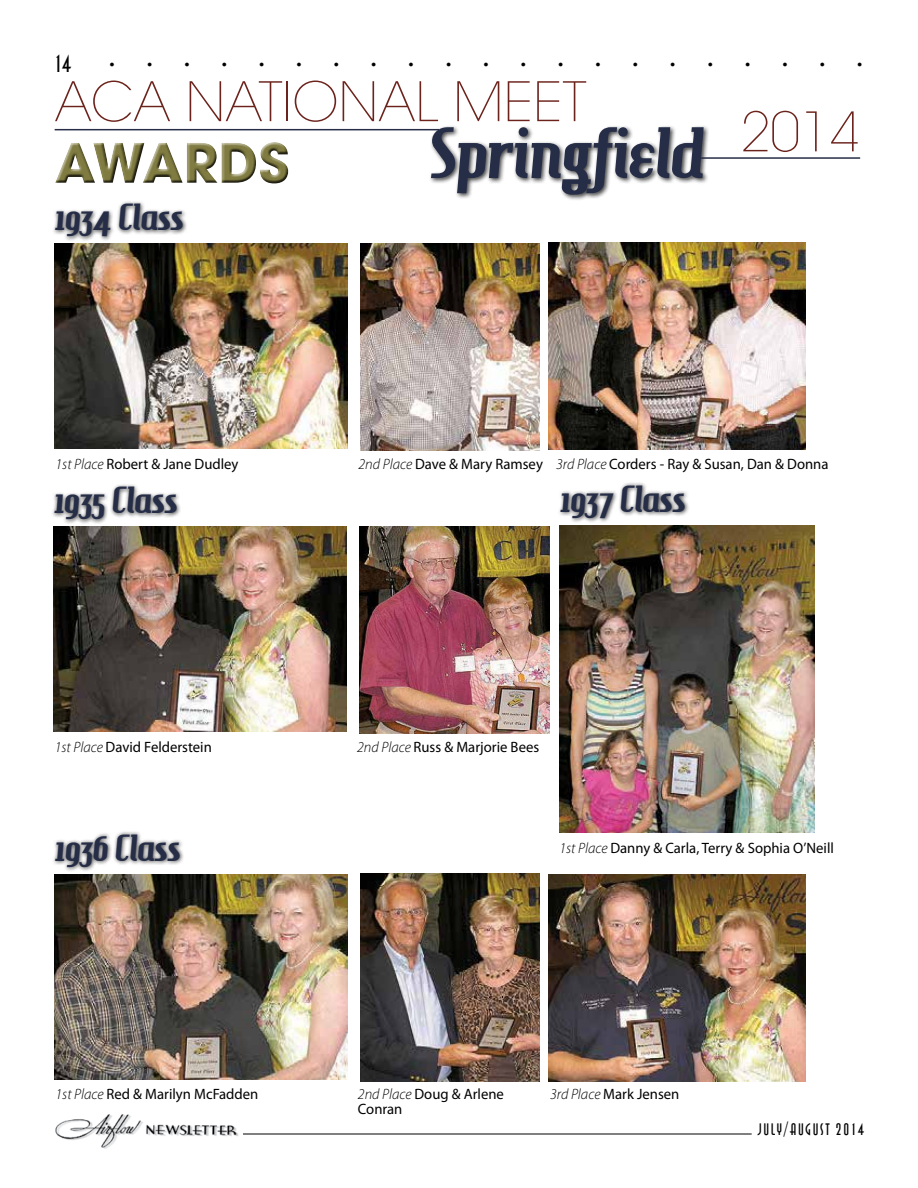
<style>
.page{position:relative;width:918px;height:1188px;background:#fff}
.page>*{position:absolute;margin:0;border:0;box-sizing:border-box;transform-origin:0 0}
.t1{font:69px "Hamburger Heaven";color:#262d47}
.t2{font:200 54px "Avant Garde";color:#6c231c}
.t3{font:700 54px "Avant Garde";color:#807b41}
.t4{font:36px "Hamburger Heaven";color:#262d47}
.t5{font:24px "Anna";color:#000}
.t6{font:300 21px "Myriad Pro";color:#000}
.t7{font:16.5px "Anna";letter-spacing:.1em;color:#000}
.t8{font:15px/15px "Myriad Pro";color:#000}
.s1{font-weight:300;font-style:italic}
</style>
<div class="page">
<img style="left:55px;top:1114px;width:184px;height:35px">
<hr style="left:243px;top:1134px;width:509px;height:1px;background:#000">
<div style="left:53px;top:141px;width:238px;height:45px;background:#000;opacity:.75"></div>
<div style="left:429px;top:125px;width:282px;height:76px;background:#000;opacity:.75"></div>
<div style="left:52px;top:200px;width:137px;height:42px;background:#000;opacity:.75"></div>
<div style="left:51px;top:483px;width:131px;height:42px;background:#000;opacity:.75"></div>
<div style="left:52px;top:831px;width:133px;height:42px;background:#000;opacity:.75"></div>
<hr style="left:696px;top:157px;width:164px;height:2px;background:#262d47">
<hr style="left:55px;top:129px;width:384px;height:1px;background:#262d47">
<img style="left:361px;top:243px;width:178px;height:207px">
<img style="left:360px;top:526px;width:189px;height:207px">
<img style="left:361px;top:874px;width:178px;height:207px">
<img style="left:549px;top:242px;width:257px;height:208px">
<img style="left:549px;top:875px;width:257px;height:207px">
<img style="left:54px;top:244px;width:293px;height:205px">
<img style="left:54px;top:527px;width:292px;height:205px">
<img style="left:54px;top:874px;width:293px;height:206px">
<div style="left:557px;top:482px;width:133px;height:42px;background:#000;opacity:.75"></div>
<img style="left:560px;top:525px;width:255px;height:308px">
<p class="t5" style="left:54px;top:51px;width:18px">14</p>
<h3 class="t6" style="left:110px;top:50px;width:44px">• •</h3>
<h3 class="t6" style="left:184px;top:50px;width:44px">• •</h3>
<h3 class="t6" style="left:259px;top:50px;width:44px">• •</h3>
<h3 class="t6" style="left:334px;top:50px;width:44px">• •</h3>
<h3 class="t6" style="left:409px;top:50px;width:44px">• •</h3>
<h3 class="t6" style="left:483px;top:50px;width:44px">• •</h3>
<h3 class="t6" style="left:558px;top:50px;width:44px">• •</h3>
<h3 class="t6" style="left:633px;top:50px;width:44px">• •</h3>
<h3 class="t6" style="left:708px;top:50px;width:44px">• •</h3>
<h3 class="t6" style="left:782px;top:50px;width:44px">• •</h3>
<h3 class="t6" style="left:857px;top:50px;width:7px">•</h3>
<p class="t2" style="left:55px;top:70px;width:533px">ACA NATIONAL MEET</p>
<p class="t1" style="left:428px;top:113px;width:277px">Springfield</p>
<p class="t4" style="left:55px;top:196px;width:130px">1934 Class</p>
<h2 class="t3" style="left:55px;top:128px;width:236px">AWARDS</h2>
<p class="t2" style="left:740px;top:100px;width:121px">2014</p>
<p class="t8" style="left:56px;top:456px;width:185px"><span class="s1">1st Place</span> Robert &amp; Jane Dudley</p>
<p class="t8" style="left:358px;top:456px;width:186px"><span class="s1">2nd Place</span> Dave &amp; Mary Ramsey</p>
<p class="t8" style="left:556px;top:456px;width:274px"><span class="s1">3rd Place</span> Corders - Ray &amp; Susan, Dan &amp; Donna</p>
<p class="t4" style="left:54px;top:479px;width:125px">1935 Class</p>
<p class="t4" style="left:560px;top:478px;width:126px">1937 Class</p>
<p class="t8" style="left:55px;top:739px;width:159px"><span class="s1">1st Place</span> David Felderstein</p>
<p class="t8" style="left:357px;top:739px;width:184px"><span class="s1">2nd Place</span> Russ &amp; Marjorie Bees</p>
<p class="t4" style="left:55px;top:827px;width:127px">1936 Class</p>
<p class="t8" style="left:559px;top:840px;width:276px"><span class="s1">1st Place</span> Danny &amp; Carla, Terry &amp; Sophia O’Neill</p>
<p class="t8" style="left:56px;top:1087px;width:204px"><span class="s1">1st Place</span> Red &amp; Marilyn McFadden</p>
<p class="t8" style="left:358px;top:1087px;width:148px"><span class="s1">2nd Place</span> Doug &amp; Arlene<br>Conran</p>
<p class="t8" style="left:550px;top:1087px;width:131px"><span class="s1">3rd Place</span> Mark Jensen</p>
<p class="t7" style="left:758px;top:1121px;width:107px">JULY/AUGUST 2014</p>
</div>
